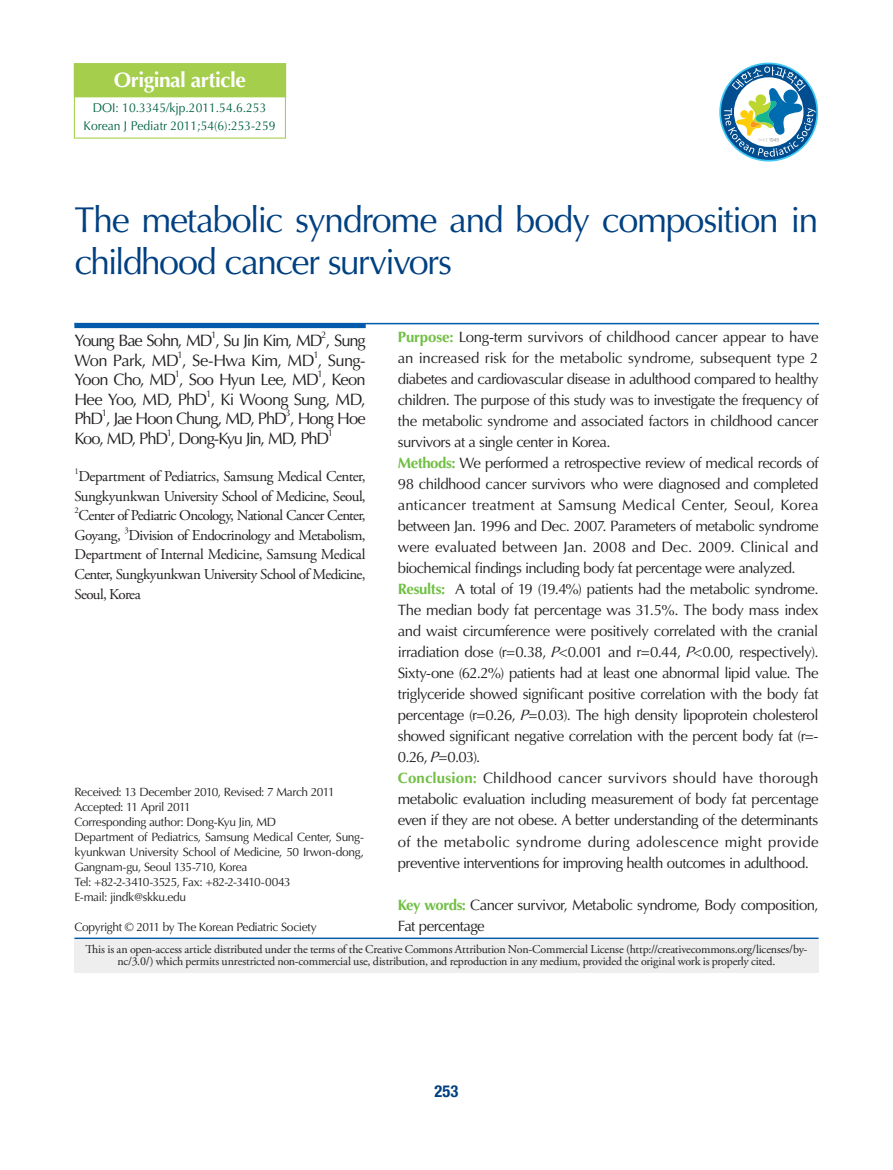
<style>
.page{position:relative;width:893px;height:1170px;background:#fff}
.page>*{position:absolute;margin:0;border:0;box-sizing:border-box;transform-origin:0 0}
.t1{font:36px/42px "Optima LT Std";letter-spacing:-.04em;color:#014081}
.t2{font:700 21px "Optima LT Std";letter-spacing:-.025em;color:#fff}
.t3{font:16.5px "Optima LT Std";letter-spacing:-.055em;color:#231f20}
.t4{font:16.5px "Optima LT Std";letter-spacing:-.035em;color:#231f20}
.t5{font:700 condensed 16.5px "Helvetica Neue";color:#014081}
.t6{font:15px/21px "Optima LT Std";letter-spacing:-.03em;color:#231f20}
.t7{font:15px/19.8px "Adobe Garamond Pro";letter-spacing:-.035em;color:#231f20}
.t8{font:12.75px/18px "Optima LT Std";color:#026442;text-align:center;scale:.95 1}
.t9{font:12px/15px "Optima LT Std";letter-spacing:-.03em;color:#231f20}
.t10{font:12px/12px "Adobe Garamond Pro";letter-spacing:-.015em;color:#231f20;text-align:center}
.t11{font:9.6px "Optima LT Std";color:#231f20}
.t12{font:8.7px "Adobe Garamond Pro";color:#231f20}
.s1{font-weight:700;color:#71bf44}
.s2{font-style:italic}
</style>
<div class="page">
<div style="left:74px;top:97px;width:211px;height:40px;border:2px solid #fff"></div>
<div style="left:75px;top:64px;width:210px;height:33px;background:#a4ce4c"></div>
<div style="left:74px;top:63px;width:212px;height:34px;border:2px solid #a4ce4c"></div>
<div style="left:74px;top:64px;width:212px;height:75px;border:1px solid #a4ce4c"></div>
<svg style="left:719px;top:63px;width:99px;height:98px"></svg>
<div style="left:74px;top:323px;width:292px;height:5px;background:#015aaa"></div>
<hr style="left:74px;top:323px;width:745px;height:1px;background:#015aaa">
<hr style="left:74px;top:937px;width:745px;height:2px;background:#015aaa">
<div style="left:74px;top:939px;width:745px;height:33px;background:#eeeeef"></div>
<h2 class="t2" style="left:114px;top:68px;width:134px">Original article</h2>
<p class="t8" style="left:84px;top:99px;width:203px">DOI: 10.3345/kjp.2011.54.6.253<br>Korean J Pediatr 2011;54(6):253-259</p>
<h1 class="t1" style="left:74px;top:199px;width:745px">The metabolic syndrome and body composition in childhood cancer survivors</h1>
<p class="t6" style="left:398px;top:327px;width:422px"><span class="s1">Purpose:</span> Long-term survivors of childhood cancer appear to have an increased risk for the metabolic syndrome, subsequent type 2 diabetes and cardiovascular disease in adulthood compared to healthy children. The purpose of this study was to investigate the frequency of the metabolic syndrome and associated factors in childhood cancer survivors at a single center in Korea.<br><span class="s1">Methods:</span> We performed a retrospective review of medical records of 98 childhood cancer survivors who were diagnosed and completed anticancer treatment at Samsung Medical Center, Seoul, Korea between Jan. 1996 and Dec. 2007. Parameters of metabolic syndrome were evaluated between Jan. 2008 and Dec. 2009. Clinical and biochemical findings including body fat percentage were analyzed.<br><span class="s1">Results:</span> A total of 19 (19.4%) patients had the metabolic syndrome.<br>The median body fat percentage was 31.5%. The body mass index and waist circumference were positively correlated with the cranial irradiation dose (r=0.38, <span class="s2">P</span>&lt;0.001 and r=0.44, <span class="s2">P</span>&lt;0.00, respectively).<br>Sixty-one (62.2%) patients had at least one abnormal lipid value. The triglyceride showed significant positive correlation with the body fat percentage (r=0.26, <span class="s2">P</span>=0.03). The high density lipoprotein cholesterol showed significant negative correlation with the percent body fat (r=- 0.26, <span class="s2">P</span>=0.03).<br><span class="s1">Conclusion:</span> Childhood cancer survivors should have thorough metabolic evaluation including measurement of body fat percentage even if they are not obese. A better understanding of the determinants of the metabolic syndrome during adolescence might provide preventive interventions for improving health outcomes in adulthood.</p>
<p class="t6" style="left:398px;top:894px;width:422px"><span class="s1">Key words:</span> Cancer survivor, Metabolic syndrome, Body composition,<br>Fat percentage</p>
<p class="t11" style="left:211px;top:329px;width:7px">1</p>
<p class="t11" style="left:321px;top:329px;width:7px">2</p>
<p class="t4" style="left:74px;top:350px;width:293px">Won Park, MD , Se-Hwa Kim, MD , Sung-</p>
<p class="t3" style="left:74px;top:331px;width:293px">Young Bae Sohn, MD , Su Jin Kim, MD , Sung</p>
<p class="t11" style="left:178px;top:349px;width:7px">1</p>
<p class="t11" style="left:313px;top:349px;width:7px">1</p>
<p class="t3" style="left:74px;top:370px;width:293px">Yoon Cho, MD , Soo Hyun Lee, MD , Keon</p>
<p class="t11" style="left:175px;top:368px;width:7px">1</p>
<p class="t11" style="left:318px;top:368px;width:7px">1</p>
<p class="t3" style="left:74px;top:389px;width:293px">Hee Yoo, MD, PhD , Ki Woong Sung, MD,</p>
<p class="t11" style="left:206px;top:388px;width:7px">1</p>
<p class="t3" style="left:74px;top:409px;width:293px">PhD , Jae Hoon Chung, MD, PhD , Hong Hoe</p>
<p class="t11" style="left:102px;top:407px;width:7px">1</p>
<p class="t11" style="left:285px;top:407px;width:7px">3</p>
<p class="t3" style="left:74px;top:428px;width:257px">Koo, MD, PhD , Dong-Kyu Jin, MD, PhD</p>
<p class="t11" style="left:167px;top:427px;width:7px">1</p>
<p class="t11" style="left:328px;top:427px;width:7px">1</p>
<p class="t12" style="left:74px;top:466px;width:6px">1</p>
<p class="t7" style="left:74px;top:467px;width:293px">Department of Pediatrics, Samsung Medical Center,<br>Sungkyunkwan University School of Medicine, Seoul,</p>
<p class="t12" style="left:74px;top:505px;width:6px">2</p>
<p class="t7" style="left:74px;top:506px;width:293px">Center of Pediatric Oncology, National Cancer Center,<br>Goyang,</p>
<p class="t12" style="left:125px;top:525px;width:6px">3</p>
<p class="t7" style="left:74px;top:526px;width:293px;text-align:justify;text-indent:54px">Division of Endocrinology and Metabolism, Department of Internal Medicine, Samsung Medical Center, Sungkyunkwan University School of Medicine, Seoul, Korea</p>
<p class="t9" style="left:74px;top:784px;width:291px">Received: 13 December 2010, Revised: 7 March 2011<br>Accepted: 11 April 2011<br>Corresponding author: Dong-Kyu Jin, MD<br>Department of Pediatrics, Samsung Medical Center, Sung&shy;kyunkwan University School of Medicine, 50 Irwon-dong, Gangnam-gu, Seoul 135-710, Korea<br>Tel: +82-2-3410-3525, Fax: +82-2-3410-0043<br>E-mail: jindk@skku.edu</p>
<p class="t9" style="left:74px;top:919px;width:244px">Copyright © 2011 by The Korean Pediatric Society</p>
<p class="t10" style="left:86px;top:943px;width:723px">This is an open-access article distributed under the terms of the Creative Commons Attribution Non-Commercial License (http://creativecommons.org/licenses/by&shy;nc/3.0/) which permits unrestricted non-commercial use, distribution, and reproduction in any medium, provided the original work is properly cited.</p>
<p class="t5" style="left:435px;top:1081px;width:25px">253</p>
</div>
